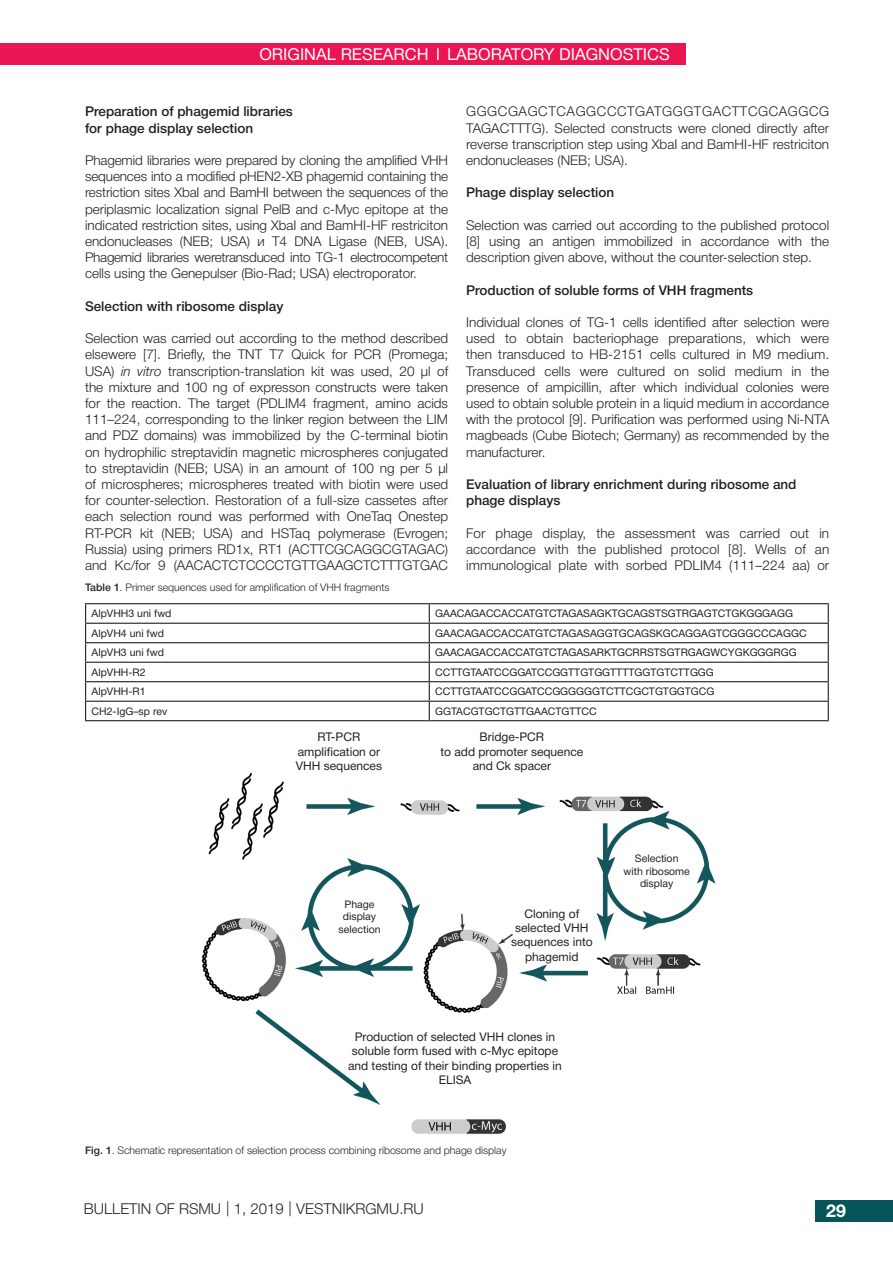
<style>
.page{position:relative;width:893px;height:1263px;background:#fff}
.page>*{position:absolute;margin:0;border:0;box-sizing:border-box;transform-origin:0 0}
.t1{font:700 18px "Helvetica Neue Cyr";color:#fff}
.t2{font:16.5px "Helvetica Neue Cyr";color:#fff}
.t3{font:300 15px "Helvetica Neue Cyr";color:#231f20}
.t4{font:300 13.5px/16.2px "Helvetica Neue Cyr";color:#231f20;text-align:justify}
.t5{font:500 13.5px/16.2px "Helvetica Neue Cyr";color:#231f20}
.t6{font:12px/14.4px "Helvetica Neue Cyr";color:#231f20;text-align:center}
.t7{font:10.5px "Helvetica Neue Cyr";color:#231f20}
.t8{font:300 10.5px "Helvetica Neue Cyr";color:#231f20}
.s1{font-style:italic}
.s2{font-weight:500}
</style>
<div class="page">
<div style="left:815px;top:1200px;width:78px;height:21px;background:#06555a"></div>
<div style="left:0;top:44px;width:685px;height:21px;background:#ec1553"></div>
<svg style="left:437px;top:48px;width:2px;height:12px"></svg>
<hr style="left:85px;top:603px;width:344px;height:1px;background:#231f20">
<hr style="left:429px;top:603px;width:400px;height:1px;background:#231f20">
<hr style="left:85px;top:623px;width:344px;height:1px;background:#231f20">
<hr style="left:429px;top:623px;width:400px;height:1px;background:#231f20">
<hr style="left:85px;top:642px;width:344px;height:1px;background:#231f20">
<hr style="left:429px;top:642px;width:400px;height:1px;background:#231f20">
<hr style="left:85px;top:662px;width:344px;height:1px;background:#231f20">
<hr style="left:429px;top:662px;width:400px;height:1px;background:#231f20">
<hr style="left:85px;top:681px;width:344px;height:1px;background:#231f20">
<hr style="left:429px;top:681px;width:400px;height:1px;background:#231f20">
<hr style="left:85px;top:701px;width:344px;height:1px;background:#231f20">
<svg style="left:85px;top:604px;width:1px;height:116px"></svg>
<hr style="left:429px;top:701px;width:400px;height:1px;background:#231f20">
<svg style="left:429px;top:604px;width:1px;height:116px"></svg>
<svg style="left:828px;top:604px;width:1px;height:116px"></svg>
<hr style="left:85px;top:720px;width:344px;height:1px;background:#231f20">
<hr style="left:429px;top:720px;width:400px;height:1px;background:#231f20">
<img style="left:201px;top:773px;width:515px;height:361px">
<p class="t2" style="left:259px;top:45px;width:412px">ORIGINAL RESEARCH LABORATORY DIAGNOSTICS</p>
<p class="t5" style="left:85px;top:104px;width:209px">Preparation of phagemid libraries</p>
<p class="t5" style="left:85px;top:120px;width:170px">for phage display selection</p>
<p class="t4" style="left:85px;top:152px;width:365px">Phagemid libraries were prepared by cloning the amplified VHH sequences into a modified pHEN2-XB phagemid containing the restriction sites XbaI and BamHI between the sequences of the periplasmic localization signal PelB and c-Myc epitope at the indicated restriction sites, using XbaI and BamHI-HF restriciton endonucleases (NEB; USA) и T4 DNA Ligase (NEB, USA).<br>Phagemid libraries weretransduced into TG-1 electrocompetent cells using the Genepulser (Bio-Rad; USA) electroporator.</p>
<p class="t5" style="left:85px;top:298px;width:200px">Selection with ribosome display</p>
<p class="t4" style="left:85px;top:330px;width:365px">Selection was carried out according to the method described elsewere [7]. Briefly, the TNT T7 Quick for PCR (Promega; USA) <span class="s1">in vitro</span> transcription-translation kit was used, 20 μl of the mixture and 100 ng of expresson constructs were taken for the reaction. The target (PDLIM4 fragment, amino acids 111–224, corresponding to the linker region between the LIM and PDZ domains) was immobilized by the C-terminal biotin on hydrophilic streptavidin magnetic microspheres conjugated to streptavidin (NEB; USA) in an amount of 100 ng per 5 μl of microspheres; microspheres treated with biotin were used for counter-selection. Restoration of a full-size cassetes after each selection round was performed with OneTaq Onestep RT-PCR kit (NEB; USA) and HSTaq polymerase (Evrogen; Russia) using primers RD1x, RT1 (ACTTCGCAGGCGTAGAC) and Kc/for 9 (AACACTCTCCCCTGTTGAAGCTCTTTGTGAC</p>
<p class="t8" style="left:85px;top:582px;width:306px"><span class="s2">Table 1</span>. Primer sequences used for amplification of VHH fragments</p>
<p class="t4" style="left:466px;top:104px;width:365px">GGGCGAGCTCAGGCCCTGATGGGTGACTTCGCAGGCG TAGACTTTG). Selected constructs were cloned directly after reverse transcription step using XbaI and BamHI-HF restriciton endonucleases (NEB; USA).</p>
<p class="t5" style="left:466px;top:185px;width:150px">Phage display selection</p>
<p class="t4" style="left:466px;top:217px;width:365px">Selection was carried out according to the published protocol [8] using an antigen immobilized in accordance with the description given above, without the counter-selection step.</p>
<p class="t5" style="left:466px;top:282px;width:289px">Production of soluble forms of VHH fragments</p>
<p class="t4" style="left:466px;top:314px;width:365px">Individual clones of TG-1 cells identified after selection were used to obtain bacteriophage preparations, which were then transduced to HB-2151 cells cultured in M9 medium.<br>Transduced cells were cultured on solid medium in the presence of ampicillin, after which individual colonies were used to obtain soluble protein in a liquid medium in accordance with the protocol [9]. Purification was performed using Ni-NTA magbeads (Cube Biotech; Germany) as recommended by the manufacturer.</p>
<p class="t5" style="left:466px;top:476px;width:332px">Evaluation of library enrichment during ribosome and phage displays</p>
<p class="t4" style="left:466px;top:525px;width:365px">For phage display, the assessment was carried out in accordance with the published protocol [8]. Wells of an immunological plate with sorbed PDLIM4 (111–224 aa) or</p>
<p class="t7" style="left:92px;top:608px;width:81px">AlpVHH3 uni fwd</p>
<p class="t7" style="left:435px;top:608px;width:359px">GAACAGACCACCATGTCTAGASAGKTGCAGSTSGTRGAGTCTGKGGGAGG</p>
<p class="t7" style="left:92px;top:627px;width:74px">AlpVH4 uni fwd</p>
<p class="t7" style="left:435px;top:627px;width:373px">GAACAGACCACCATGTCTAGASAGGTGCAGSKGCAGGAGTCGGGCCCAGGC</p>
<p class="t7" style="left:92px;top:647px;width:74px">AlpVH3 uni fwd</p>
<p class="t7" style="left:435px;top:647px;width:363px">GAACAGACCACCATGTCTAGASARKTGCRRSTSGTRGAGWCYGKGGGRGG</p>
<p class="t7" style="left:92px;top:666px;width:56px">AlpVHH-R2</p>
<p class="t7" style="left:435px;top:666px;width:280px">CCTTGTAATCCGGATCCGGTTGTGGTTTTGGTGTCTTGGG</p>
<p class="t7" style="left:92px;top:686px;width:56px">AlpVHH-R1</p>
<p class="t7" style="left:435px;top:686px;width:281px">CCTTGTAATCCGGATCCGGGGGGTCTTCGCTGTGGTGCG</p>
<p class="t7" style="left:92px;top:705px;width:77px">CH2-IgG–sp rev</p>
<p class="t7" style="left:435px;top:705px;width:163px">GGTACGTGCTGTTGAACTGTTCC</p>
<p class="t6" style="left:318px;top:730px;width:44px">RT-PCR</p>
<p class="t6" style="left:298px;top:744px;width:84px">amplification or</p>
<p class="t6" style="left:296px;top:759px;width:88px">VHH sequences</p>
<p class="t6" style="left:480px;top:730px;width:66px">Bridge-PCR</p>
<p class="t6" style="left:440px;top:744px;width:144px">to add promoter sequence</p>
<p class="t6" style="left:473px;top:759px;width:80px">and Ck spacer</p>
<p class="t7" style="left:345px;top:898px;width:31px">Phage</p>
<p class="t7" style="left:343px;top:911px;width:35px">display</p>
<p class="t7" style="left:339px;top:923px;width:43px">selection</p>
<p class="t6" style="left:524px;top:906px;width:56px">Cloning of</p>
<p class="t6" style="left:515px;top:921px;width:75px">selected VHH</p>
<p class="t6" style="left:511px;top:935px;width:83px">sequences into</p>
<p class="t6" style="left:525px;top:949px;width:55px">phagemid</p>
<p class="t6" style="left:355px;top:1029px;width:202px">Production of selected VHH clones in</p>
<p class="t6" style="left:348px;top:1044px;width:215px">soluble form fused with c-Myc epitope and testing of their binding properties in<br>ELISA</p>
<p class="t8" style="left:85px;top:1144px;width:423px"><span class="s2">Fig. 1</span>. Schematic representation of selection process combining ribosome and phage display</p>
<p class="t7" style="left:635px;top:853px;width:45px">Selection</p>
<p class="t7" style="left:624px;top:865px;width:68px">with ribosome</p>
<p class="t7" style="left:640px;top:878px;width:35px">display</p>
<p class="t3" style="left:226px;top:1199px;width:5px">|</p>
<p class="t3" style="left:288px;top:1199px;width:5px">|</p>
<h1 class="t1" style="left:826px;top:1201px;width:22px">29</h1>
<p class="t3" style="left:84px;top:1200px;width:341px">BULLETIN OF RSMU 1, 2019 VESTNIKRGMU.RU</p>
</div>
